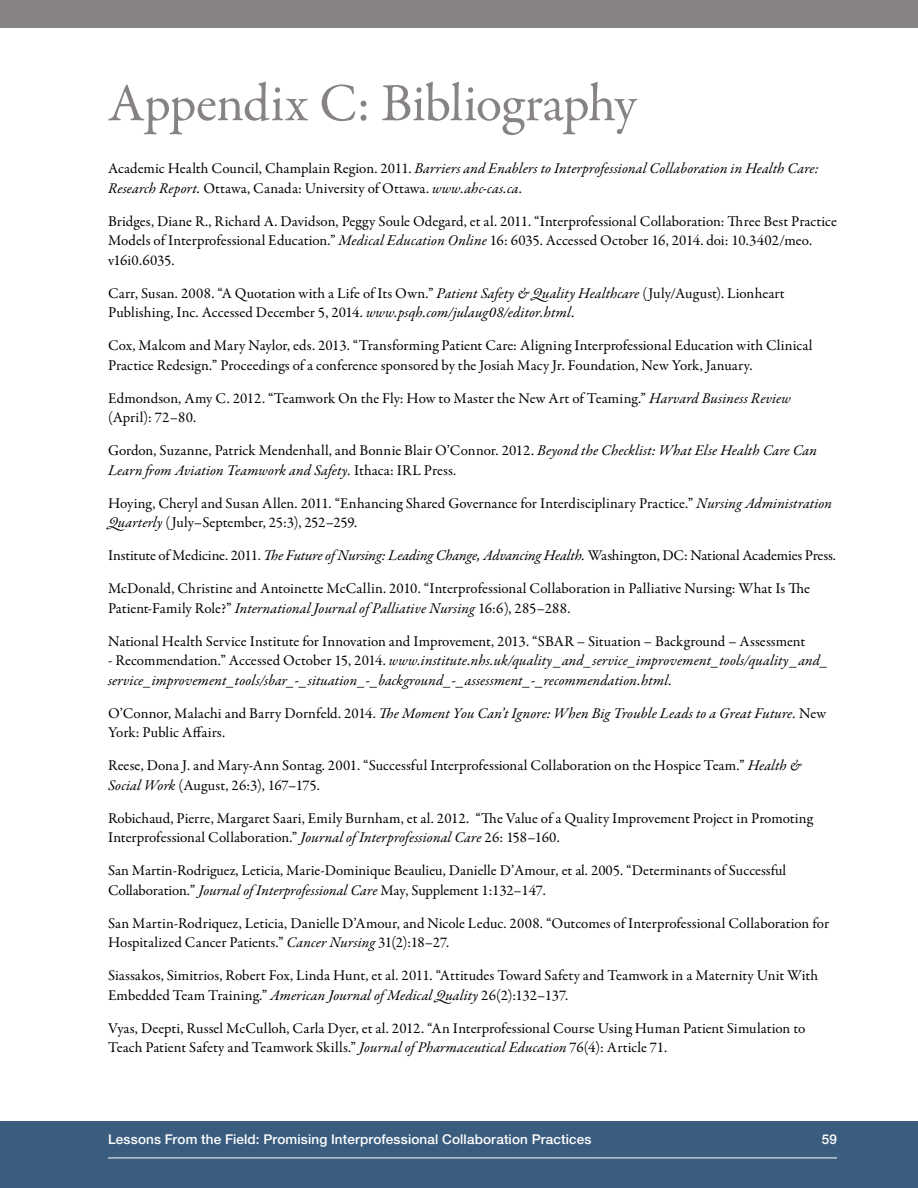
<style>
.page{position:relative;width:918px;height:1188px;background:#fff}
.page>*{position:absolute;margin:0;border:0;box-sizing:border-box;transform-origin:0 0}
.t1{font:54px "Garamond Premr Pro";letter-spacing:-.015em;color:#878382}
.Bibliography{font:15px/19.5px "Garamond Premr Pro";color:#000}
.Bibliography-2{font:italic 15px/19.5px "Garamond Premr Pro";letter-spacing:.005em;color:#000}
.t2{font:500 13.5px "Helvetica Neue LT Std";letter-spacing:.01em;color:#fff}
.s1{font-style:normal}
.s2{font-style:italic}
</style>
<div class="page">
<div style="left:0;top:1121px;width:918px;height:67px;background:#3a5c7f"></div>
<hr style="left:108px;top:1158px;width:729px;height:1px;background:#fff">
<div style="left:0;top:0;width:918px;height:28px;background:#878382"></div>
<h2 class="t1" style="left:108px;top:71px;width:530px">Appendix C: Bibliography</h2>
<p class="Bibliography-2" style="left:108px;top:160px;width:712px"><span class="s1">Academic Health Council, Champlain Region. 2011.</span> Barriers and Enablers to Interprofessional Collaboration in Health Care:<br>Research Report. <span class="s1">Ottawa, Canada: University of Ottawa.</span> www.ahc-cas.ca<span class="s1">.</span></p>
<p class="Bibliography" style="left:108px;top:212px;width:731px">Bridges, Diane R., Richard A. Davidson, Peggy Soule Odegard, et al. 2011. “Interprofessional Collaboration: Three Best Practice<br>Models of Interprofessional Education.” <span class="s2">Medical Education Online</span> 16: 6035. Accessed October 16, 2014. doi: 10.3402/meo. v16i0.6035.</p>
<p class="Bibliography" style="left:108px;top:284px;width:678px">Carr, Susan. 2008. “A Quotation with a Life of Its Own.” <span class="s2">Patient Safety &amp; Quality Healthcare</span> (July/August). Lionheart<br>Publishing, Inc. Accessed December 5, 2014. <span class="s2">www.psqh.com/julaug08/editor.html</span>.</p>
<p class="Bibliography" style="left:108px;top:336px;width:706px">Cox, Malcom and Mary Naylor, eds. 2013. “Transforming Patient Care: Aligning Interprofessional Education with Clinical<br>Practice Redesign.” Proceedings of a conference sponsored by the Josiah Macy Jr. Foundation, New York, January.</p>
<p class="Bibliography" style="left:108px;top:389px;width:685px">Edmondson, Amy C. 2012. “Teamwork On the Fly: How to Master the New Art of Teaming.” <span class="s2">Harvard Business Review </span>(April): 72–80.</p>
<p class="Bibliography" style="left:108px;top:441px;width:711px">Gordon, Suzanne, Patrick Mendenhall, and Bonnie Blair O’Connor. 2012. <span class="s2">Beyond the Checklist: What Else Health Care Can<br>Learn from Aviation Teamwork and Safety.</span> Ithaca: IRL Press.</p>
<p class="Bibliography" style="left:108px;top:494px;width:726px">Hoying, Cheryl and Susan Allen. 2011. “Enhancing Shared Governance for Interdisciplinary Practice.” <span class="s2">Nursing Administration<br>Quarterly</span> (July–September, 25:3), 252–259.</p>
<p class="Bibliography" style="left:108px;top:546px;width:729px">Institute of Medicine. 2011. <span class="s2">The Future of Nursing: Leading Change, Advancing Health.</span> Washington, DC: National Academies Press.</p>
<p class="Bibliography" style="left:108px;top:579px;width:704px">McDonald, Christine and Antoinette McCallin. 2010. “Interprofessional Collaboration in Palliative Nursing: What Is The<br>Patient-Family Role?” <span class="s2">International Journal of Palliative Nursing</span> 16:6), 285–288.</p>
<p class="Bibliography" style="left:108px;top:632px;width:699px">National Health Service Institute for Innovation and Improvement, 2013. “SBAR – Situation – Background – Assessment</p>
<p class="Bibliography-2" style="left:108px;top:652px;width:722px"><span class="s1">- Recommendation.” Accessed October 15, 2014.</span> www.institute.nhs.uk/quality_and_service_improvement_tools/quality_and_ service_improvement_tools/sbar_-_situation_-_background_-_assessment_-_recommendation.html.</p>
<p class="Bibliography" style="left:108px;top:704px;width:720px">O’Connor, Malachi and Barry Dornfeld. 2014. <span class="s2">The Moment You Can’t Ignore: When Big Trouble Leads to a Great Future.</span> New<br>York: Public Affairs.</p>
<p class="Bibliography" style="left:108px;top:756px;width:695px">Reese, Dona J. and Mary-Ann Sontag. 2001. “Successful Interprofessional Collaboration on the Hospice Team.” <span class="s2">Health &amp;<br>Social Work</span> (August, 26:3), 167–175.</p>
<p class="Bibliography" style="left:108px;top:809px;width:707px">Robichaud, Pierre, Margaret Saari, Emily Burnham, et al. 2012. “The Value of a Quality Improvement Project in Promoting<br>Interprofessional Collaboration.” <span class="s2">Journal of Interprofessional Care</span> 26: 158–160.</p>
<p class="Bibliography" style="left:108px;top:861px;width:680px">San Martin-Rodriguez, Leticia, Marie-Dominique Beaulieu, Danielle D’Amour, et al. 2005. “Determinants of Successful<br>Collaboration.” <span class="s2">Journal of Interprofessional Care</span> May, Supplement 1:132–147.</p>
<p class="Bibliography" style="left:108px;top:914px;width:723px">San Martin-Rodriquez, Leticia, Danielle D’Amour, and Nicole Leduc. 2008. “Outcomes of Interprofessional Collaboration for<br>Hospitalized Cancer Patients.” <span class="s2">Cancer Nursing</span> 31(2):18–27.</p>
<p class="Bibliography" style="left:108px;top:966px;width:712px">Siassakos, Simitrios, Robert Fox, Linda Hunt, et al. 2011. “Attitudes Toward Safety and Teamwork in a Maternity Unit With<br>Embedded Team Training.” <span class="s2">American Journal of Medical Quality</span> 26(2):132–137.</p>
<p class="Bibliography" style="left:108px;top:1019px;width:699px">Vyas, Deepti, Russel McCulloh, Carla Dyer, et al. 2012. “An Interprofessional Course Using Human Patient Simulation to<br>Teach Patient Safety and Teamwork Skills.” <span class="s2">Journal of Pharmaceutical Education</span> 76(4): Article 71.</p>
<p class="t2" style="left:108px;top:1131px;width:485px">Lessons From the Field: Promising Interprofessional Collaboration Practices</p>
<p class="t2" style="left:822px;top:1131px;width:17px">59</p>
</div>
